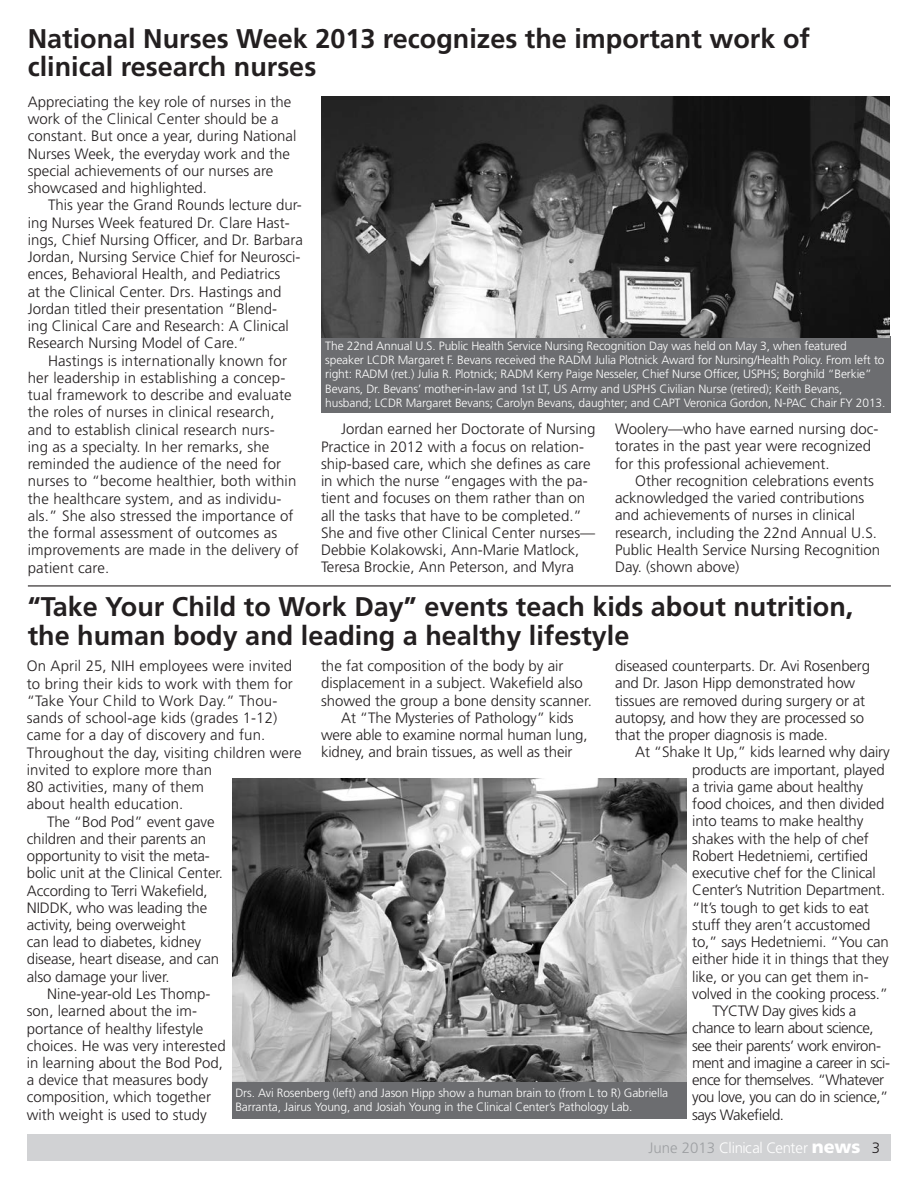
<style>
.page{position:relative;width:918px;height:1188px;background:#fff}
.page>*{position:absolute;margin:0;border:0;box-sizing:border-box;transform-origin:0 0}
.t1{font:700 27px/28.5px "Frutiger LT Std";color:#231f20}
.t2{font:300 15px/17.2px "Frutiger LT Std";color:#231f20}
.t3{font:300 15px/17.2px "Frutiger LT Std";letter-spacing:-.03em;color:#231f20}
.t4{font:300 15px "Frutiger LT Std";letter-spacing:-.01em;color:#fff}
.Normal__Web{font:300 12px/14.4px "Frutiger LT Std";letter-spacing:-.01em;color:#fff}
.s1{color:#9d9fa2}
.s2{font-weight:900;font-size:18px}
.s3{color:#231f20}
</style>
<div class="page">
<div style="left:27px;top:1134px;width:864px;height:27px;background:#d1d2d4"></div>
<div style="left:321px;top:336px;width:570px;height:77px;background:#6c6d70"></div>
<hr style="left:28px;top:585px;width:863px;height:1px;background:#231f20">
<img style="left:321px;top:96px;width:569px;height:242px">
<img style="left:232px;top:778px;width:455px;height:304px">
<div style="left:232px;top:1082px;width:455px;height:37px;background:#6c6d70"></div>
<p class="t1" style="left:28px;top:24px;width:784px">National Nurses Week 2013 recognizes the important work of clinical research nurses</p>
<p class="t2" style="left:28px;top:93px;width:270px">Appreciating the key role of nurses in the work of the Clinical Center should be a constant. But once a year, during National Nurses Week, the everyday work and the special achievements of our nurses are showcased and highlighted.</p>
<p class="t2" style="left:28px;top:197px;width:277px;text-indent:20px">This year the Grand Rounds lecture dur&shy;ing Nurses Week featured Dr. Clare Hast&shy;ings, Chief Nursing Officer, and Dr. Barbara Jordan, Nursing Service Chief for Neurosci&shy;ences, Behavioral Health, and Pediatrics<br>at the Clinical Center. Drs. Hastings and Jordan titled their presentation “Blend-<br>ing Clinical Care and Research: A Clinical Research Nursing Model of Care.”</p>
<p class="t2" style="left:28px;top:352px;width:273px;text-indent:20px">Hastings is internationally known for her leadership in establishing a concep&shy;tual framework to describe and evaluate the roles of nurses in clinical research, and to establish clinical research nurs-<br>ing as a specialty. In her remarks, she reminded the audience of the need for nurses to “become healthier, both within the healthcare system, and as individu&shy;als.” She also stressed the importance of the formal assessment of outcomes as improvements are made in the delivery of patient care.</p>
<p class="Normal__Web" style="left:325px;top:339px;width:562px">The 22nd Annual U.S. Public Health Service Nursing Recognition Day was held on May 3, when featured speaker LCDR Margaret F. Bevans received the RADM Julia Plotnick Award for Nursing/Health Policy. From left to right: RADM (ret.) Julia R. Plotnick; RADM Kerry Paige Nesseler, Chief Nurse Officer, USPHS; Borghild “Berkie” Bevans, Dr. Bevans’ mother-in-law and 1st LT, US Army and USPHS Civilian Nurse (retired); Keith Bevans, husband; LCDR Margaret Bevans; Carolyn Bevans, daughter; and CAPT Veronica Gordon, N-PAC Chair FY 2013.</p>
<p class="t2" style="left:321px;top:421px;width:276px;text-indent:20px">Jordan earned her Doctorate of Nursing Practice in 2012 with a focus on relation&shy;ship-based care, which she defines as care in which the nurse “engages with the pa&shy;tient and focuses on them rather than on all the tasks that have to be completed.” She and five other Clinical Center nurses— Debbie Kolakowski, Ann-Marie Matlock, Teresa Brockie, Ann Peterson, and Myra</p>
<p class="t2" style="left:615px;top:420px;width:265px">Woolery—who have earned nursing doc&shy;torates in the past year were recognized for this professional achievement.</p>
<p class="t2" style="left:615px;top:472px;width:267px;text-indent:20px">Other recognition celebrations events acknowledged the varied contributions and achievements of nurses in clinical research, including the 22nd Annual U.S.<br>Public Health Service Nursing Recognition Day. (shown above)</p>
<p class="t1" style="left:28px;top:593px;width:827px">“Take Your Child to Work Day” events teach kids about nutrition, the human body and leading a healthy lifestyle</p>
<p class="t2" style="left:27px;top:658px;width:276px">On April 25, NIH employees were invited to bring their kids to work with them for “Take Your Child to Work Day.” Thou&shy;sands of school-age kids (grades 1-12) came for a day of discovery and fun.<br>Throughout the day, visiting children were invited to explore more than<br>80 activities, many of them<br>about health education.</p>
<p class="t2" style="left:27px;top:813px;width:198px;text-indent:20px">The “Bod Pod” event gave children and their parents an opportunity to visit the meta&shy;bolic unit at the Clinical Center.<br>According to Terri Wakefield,<br>NIDDK, who was leading the activity, being overweight<br>can lead to diabetes, kidney disease, heart disease, and can also damage your liver.</p>
<p class="t2" style="left:27px;top:985px;width:200px;text-indent:20px">Nine-year-old Les Thomp&shy;son, learned about the im&shy;portance of healthy lifestyle choices. He was very interested in learning about the Bod Pod, a device that measures body composition, which together with weight is used to study</p>
<p class="t2" style="left:321px;top:658px;width:272px">the fat composition of the body by air displacement in a subject. Wakefield also showed the group a bone density scanner.</p>
<p class="t2" style="left:321px;top:709px;width:268px;text-indent:20px">At “The Mysteries of Pathology” kids were able to examine normal human lung, kidney, and brain tissues, as well as their</p>
<p class="t2" style="left:615px;top:658px;width:257px">diseased counterparts. Dr. Avi Rosenberg and Dr. Jason Hipp demonstrated how tissues are removed during surgery or at autopsy, and how they are processed so that the proper diagnosis is made.</p>
<p class="t2" style="left:692px;top:744px;width:199px;text-indent:-57px">At “Shake It Up,” kids learned why dairy products are important, played a trivia game about healthy food choices, and then divided into teams to make healthy shakes with the help of chef<br>Robert Hedetniemi, certified executive chef for the Clinical<br>Center’s Nutrition Department. “It’s tough to get kids to eat stuff they aren’t accustomed to,” says Hedetniemi. “You can either hide it in things that they like, or you can get them in&shy;volved in the cooking process.”</p>
<p class="t3" style="left:692px;top:1003px;width:199px;text-indent:20px">TYCTW Day gives kids a chance to learn about science, see their parents’ work environ&shy;ment and imagine a career in sci&shy;ence for themselves. “Whatever you love, you can do in science,” says Wakefield.</p>
<p class="Normal__Web" style="left:235px;top:1086px;width:434px">Drs. Avi Rosenberg (left) and Jason Hipp show a human brain to (from L to R) Gabriella<br>Barranta, Jairus Young, and Josiah Young in the Clinical Center’s Pathology Lab.</p>
<p class="t4" style="left:648px;top:1139px;width:233px"><span class="s1">June 2013</span> Clinical Center <span class="s2">news</span> <span class="s3">3</span></p>
</div>
